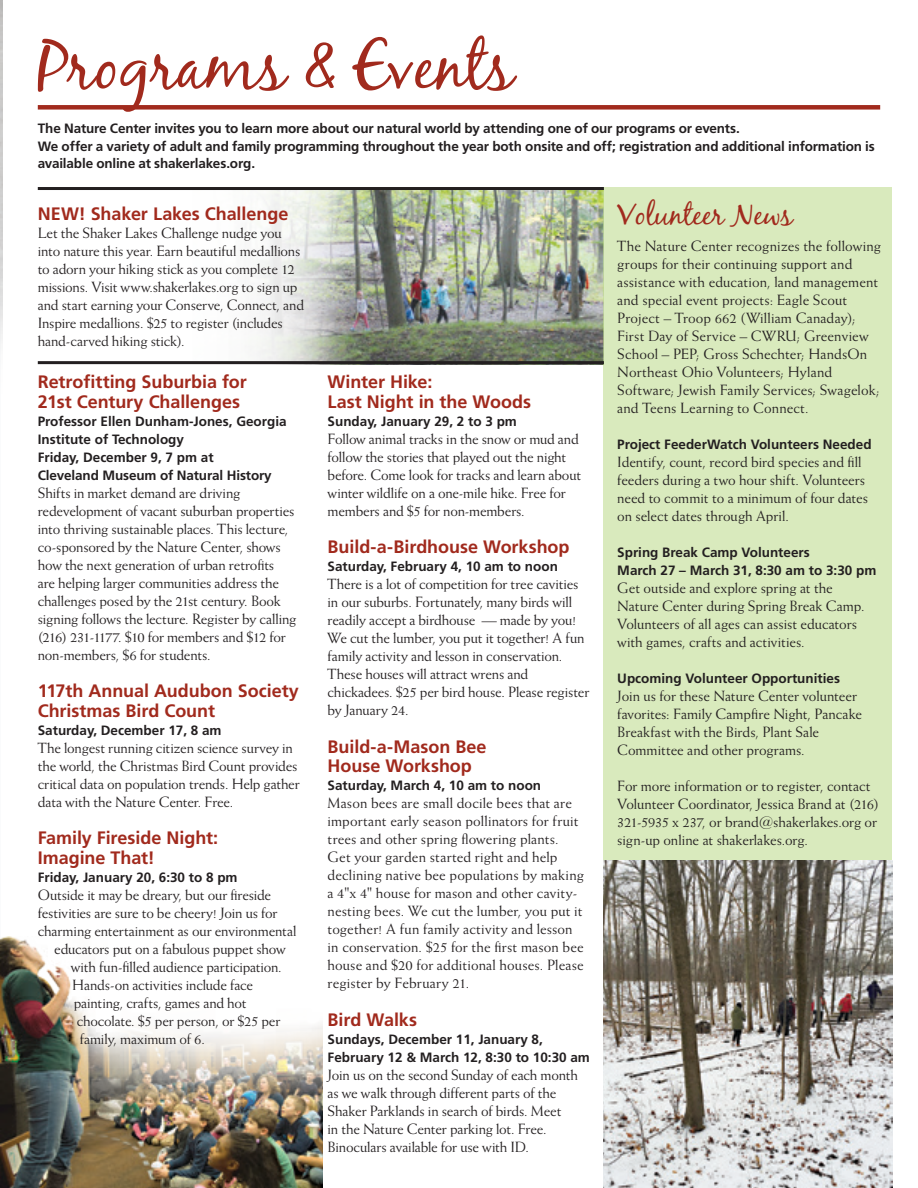
<style>
.page{position:relative;width:918px;height:1188px;background:#fff}
.page>*{position:absolute;margin:0;border:0;box-sizing:border-box;transform-origin:0 0}
.t1{font:67.5px "Black Jack";color:#a12a1d}
.t2{font:30px "Black Jack";color:#a12a1d}
.t3{font:700 18px/19.5px "Frutiger";letter-spacing:-.005em;color:#a12a1d}
.t4{font:15px/18px "Weiss BT";letter-spacing:-.01em;color:#231f20}
.t5{font:700 13.5px/18px "Frutiger";color:#231f20}
</style>
<div class="page">
<img style="left:96px;top:190px;width:508px;height:175px">
<div style="left:604px;top:187px;width:288px;height:688px;background:#d9eabd"></div>
<div style="left:38px;top:105px;width:842px;height:5px;background:#a12a1d"></div>
<hr style="left:38px;top:361px;width:566px;height:3px;background:#231f20">
<hr style="left:38px;top:187px;width:566px;height:3px;background:#231f20">
<img style="left:0;top:936px;width:323px;height:252px">
<img style="left:604px;top:861px;width:288px;height:327px">
<h1 class="t1" style="left:38px;top:25px;width:478px">Programs &amp; Events</h1>
<p class="t5" style="left:38px;top:119px;width:839px">The Nature Center invites you to learn more about our natural world by attending one of our programs or events.<br>We offer a variety of adult and family programming throughout the year both onsite and off; registration and additional information is available online at shakerlakes.org.</p>
<p class="t3" style="left:38px;top:203px;width:252px">NEW! Shaker Lakes Challenge</p>
<p class="t4" style="left:38px;top:223px;width:268px">Let the Shaker Lakes Challenge nudge you into nature this year. Earn beautiful medallions to adorn your hiking stick as you complete 12 missions. Visit www.shakerlakes.org to sign up and start earning your Conserve, Connect, and Inspire medallions. $25 to register (includes hand-carved hiking stick).</p>
<p class="t3" style="left:38px;top:372px;width:211px">Retrofitting Suburbia for<br>21st Century Challenges</p>
<p class="t5" style="left:38px;top:412px;width:250px">Professor Ellen Dunham-Jones, Georgia<br>Institute of Technology<br>Friday, December 9, 7 pm at<br>Cleveland Museum of Natural History</p>
<p class="t4" style="left:38px;top:483px;width:260px">Shifts in market demand are driving redevelopment of vacant suburban properties into thriving sustainable places. This lecture, co-sponsored by the Nature Center, shows how the next generation of urban retrofits<br>are helping larger communities address the challenges posed by the 21st century. Book signing follows the lecture. Register by calling (216) 231-1177. $10 for members and $12 for non-members, $6 for students.</p>
<p class="t3" style="left:38px;top:681px;width:263px">117th Annual Audubon Society<br>Christmas Bird Count</p>
<p class="t5" style="left:38px;top:721px;width:185px">Saturday, December 17, 8 am</p>
<p class="t4" style="left:38px;top:738px;width:264px">The longest running citizen science survey in the world, the Christmas Bird Count provides critical data on population trends. Help gather data with the Nature Center. Free.</p>
<p class="t3" style="left:38px;top:828px;width:182px">Family Fireside Night:<br>Imagine That!</p>
<p class="t5" style="left:38px;top:868px;width:201px">Friday, January 20, 6:30 to 8 pm</p>
<p class="t4" style="left:38px;top:885px;width:235px">Outside it may be dreary, but our fireside</p>
<p class="t4" style="left:38px;top:903px;width:241px">festivities are sure to be cheery! Join us for</p>
<p class="t4" style="left:38px;top:921px;width:260px">charming entertainment as our environmental</p>
<p class="t4" style="left:54px;top:939px;width:233px">educators put on a fabulous puppet show</p>
<p class="t4" style="left:71px;top:957px;width:213px">with fun-filled audience participation.</p>
<p class="t4" style="left:72px;top:975px;width:182px">Hands-on activities include face</p>
<p class="t4" style="left:74px;top:993px;width:174px">painting, crafts, games and hot</p>
<p class="t4" style="left:77px;top:1011px;width:205px">chocolate. $5 per person, or $25 per</p>
<p class="t4" style="left:80px;top:1029px;width:127px">family, maximum of 6.</p>
<p class="t3" style="left:328px;top:372px;width:205px">Winter Hike:<br>Last Night in the Woods</p>
<p class="t5" style="left:328px;top:412px;width:191px">Sunday, January 29, 2 to 3 pm</p>
<p class="t4" style="left:328px;top:429px;width:255px">Follow animal tracks in the snow or mud and follow the stories that played out the night before. Come look for tracks and learn about winter wildlife on a one-mile hike. Free for members and $5 for non-members.</p>
<p class="t3" style="left:328px;top:537px;width:243px">Build-a-Birdhouse Workshop</p>
<p class="t5" style="left:328px;top:557px;width:232px">Saturday, February 4, 10 am to noon</p>
<p class="t4" style="left:328px;top:575px;width:263px">There is a lot of competition for tree cavities in our suburbs. Fortunately, many birds will readily accept a birdhouse — made by you!<br>We cut the lumber, you put it together! A fun family activity and lesson in conservation.<br>These houses will attract wrens and chickadees. $25 per bird house. Please register by January 24.</p>
<p class="t3" style="left:328px;top:736px;width:160px">Build-a-Mason Bee<br>House Workshop</p>
<p class="t5" style="left:328px;top:776px;width:215px">Saturday, March 4, 10 am to noon</p>
<p class="t4" style="left:328px;top:794px;width:258px">Mason bees are small docile bees that are important early season pollinators for fruit trees and other spring flowering plants.<br>Get your garden started right and help declining native bee populations by making a 4"x 4" house for mason and other cavity&shy;nesting bees. We cut the lumber, you put it together! A fun family activity and lesson in conservation. $25 for the first mason bee house and $20 for additional houses. Please register by February 21.</p>
<p class="t3" style="left:328px;top:1009px;width:91px">Bird Walks</p>
<p class="t5" style="left:328px;top:1030px;width:264px">Sundays, December 11, January 8,<br>February 12 &amp; March 12, 8:30 to 10:30 am</p>
<p class="t4" style="left:328px;top:1065px;width:252px">Join us on the second Sunday of each month as we walk through different parts of the Shaker Parklands in search of birds. Meet<br>in the Nature Center parking lot. Free.<br>Binoculars available for use with ID.</p>
<h2 class="t2" style="left:617px;top:196px;width:177px">Volunteer News</h2>
<p class="t4" style="left:617px;top:237px;width:265px">The Nature Center recognizes the following groups for their continuing support and assistance with education, land management and special event projects: Eagle Scout Project – Troop 662 (William Canaday); First Day of Service – CWRU; Greenview School – PEP; Gross Schechter; HandsOn Northeast Ohio Volunteers; Hyland Software; Jewish Family Services; Swagelok; and Teens Learning to Connect.</p>
<p class="t5" style="left:617px;top:435px;width:256px">Project FeederWatch Volunteers Needed</p>
<p class="t4" style="left:617px;top:453px;width:252px">Identify, count, record bird species and fill feeders during a two hour shift. Volunteers need to commit to a minimum of four dates on select dates through April.</p>
<p class="t5" style="left:617px;top:543px;width:261px">Spring Break Camp Volunteers<br>March 27 – March 31, 8:30 am to 3:30 pm</p>
<p class="t4" style="left:617px;top:579px;width:249px">Get outside and explore spring at the Nature Center during Spring Break Camp.<br>Volunteers of all ages can assist educators with games, crafts and activities.</p>
<p class="t5" style="left:617px;top:669px;width:224px">Upcoming Volunteer Opportunities</p>
<p class="t4" style="left:617px;top:687px;width:246px">Join us for these Nature Center volunteer favorites: Family Campfire Night, Pancake Breakfast with the Birds, Plant Sale Committee and other programs.</p>
<p class="t4" style="left:617px;top:777px;width:263px">For more information or to register, contact Volunteer Coordinator, Jessica Brand at (216)<br>321-5935 x 237, or brand@shakerlakes.org or sign-up online at shakerlakes.org.</p>
</div>
